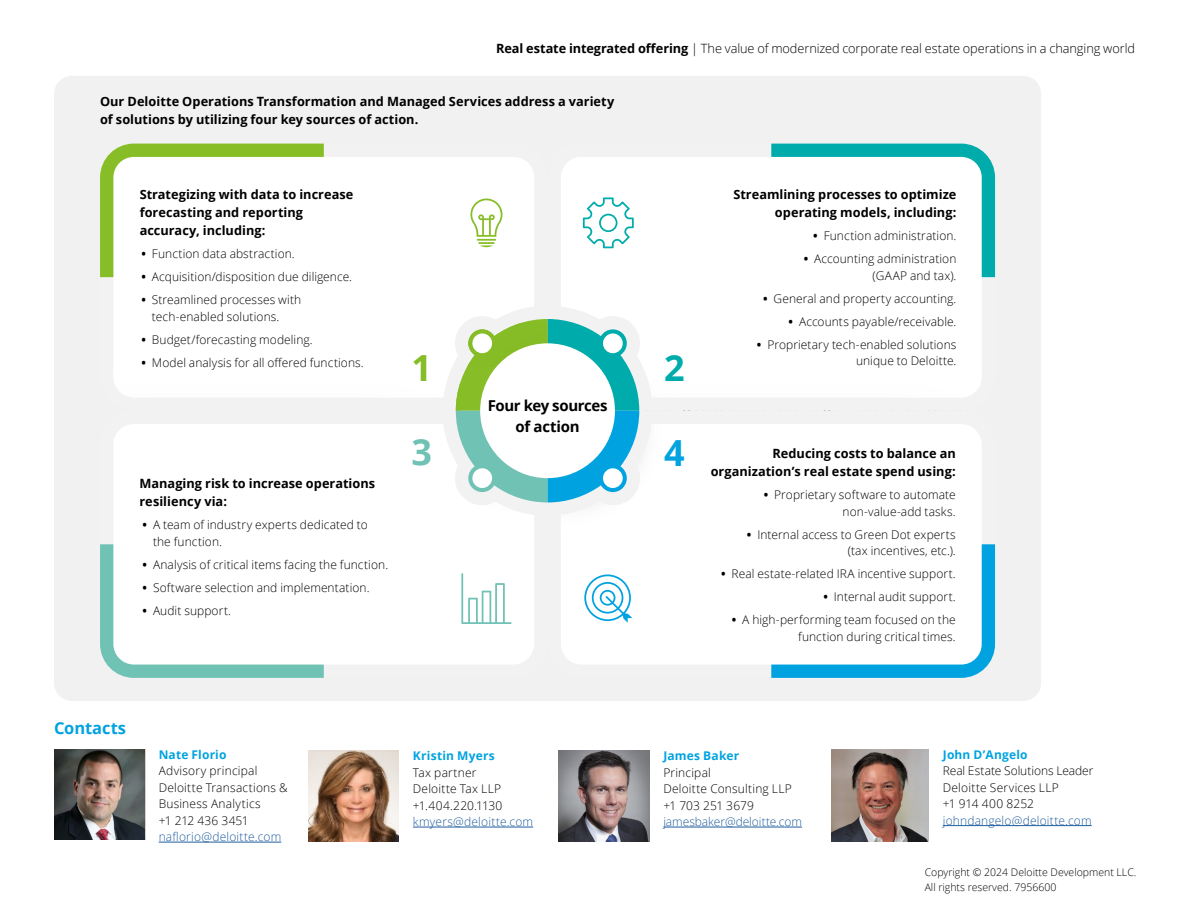
<style>
.page{position:relative;width:1188px;height:918px;background:#fff}
.page>*{position:absolute;margin:0;border:0;box-sizing:border-box;transform-origin:0 0}
.Body_copy__8_5_12pt{font:700 36px "Open Sans";color:#86bc25}
.Body_copy__8_5_12pt-2{font:700 36px "Open Sans";color:#00abab}
.Body_copy__8_5_12pt-3{font:700 36px "Open Sans";color:#6fc2b4}
.Body_copy__8_5_12pt-4{font:700 36px "Open Sans";color:#00a3e0}
.Subhead_A__8_5_12pt{font:700 16.5px "Open Sans";letter-spacing:-.01em;color:#00a3e0}
.Body_copy__8_5_12pt-5{font:700 15px "Open Sans";letter-spacing:-.025em;color:#000}
.Body_copy__8_5_12pt-6{font:700 12.75px/18px "Open Sans";color:#000}
.Subhead_A__8_5_12pt-2{font:700 12.75px/18px "Open Sans";color:#000}
.Cover_subtitle__12_22pt{font:300 12.75px "Open Sans";letter-spacing:-.005em;color:#000}
.Body_copy__8_5_12pt-7{font:300 12px/16.5px "Open Sans";letter-spacing:.005em;color:#000;text-align:right}
.Body_copy__8_5_12pt-8{font:300 12px "Open Sans";letter-spacing:.015em;color:#215e9e}
.Body_copy__8_5_12pt-9{font:700 12px "Open Sans";letter-spacing:.015em;color:#00a3e0}
.Body_copy__8_5_12pt-10{font:300 12px "Open Sans";letter-spacing:-.005em;color:#215e9e}
.Footer_copy{font:300 10.5px/14.2px "Open Sans";color:#000}
.s1{font-weight:700}
</style>
<div class="page">
<div style="left:54px;top:76px;width:987px;height:625px;background:#f1f1f1;border-radius:18px"></div>
<svg style="left:100px;top:144px;width:224px;height:133px;background:#8dbf31"></svg>
<div style="left:113px;top:157px;width:421px;height:210px;background:#fff"></div>
<svg style="left:100px;top:544px;width:224px;height:134px;background:#78c4b8"></svg>
<div style="left:113px;top:367px;width:334px;height:30px;background:#fff"></div>
<div style="left:113px;top:424px;width:421px;height:241px;background:#fff"></div>
<svg style="left:771px;top:144px;width:224px;height:133px;background:#0daeae"></svg>
<div style="left:561px;top:157px;width:421px;height:210px;background:#fff"></div>
<svg style="left:771px;top:544px;width:224px;height:134px;background:#0fa7e1"></svg>
<div style="left:643px;top:367px;width:339px;height:30px;background:#fff"></div>
<div style="left:561px;top:424px;width:421px;height:241px;background:#fff"></div>
<svg style="left:447px;top:319px;width:192px;height:183px"></svg>
<img style="left:631px;top:323px;width:39px;height:44px">
<img style="left:467px;top:323px;width:81px;height:44px">
<img style="left:460px;top:494px;width:55px;height:17px">
<img style="left:561px;top:424px;width:109px;height:110px">
<div style="left:480px;top:343px;width:135px;height:135px;background:#fff;border-radius:50%"></div>
<div style="left:472px;top:333px;width:20px;height:20px;background:#fff;border-radius:50%"></div>
<div style="left:603px;top:333px;width:20px;height:20px;background:#fff;border-radius:50%"></div>
<div style="left:472px;top:468px;width:20px;height:20px;background:#fff;border-radius:50%"></div>
<div style="left:603px;top:468px;width:20px;height:20px;background:#fff;border-radius:50%"></div>
<svg style="left:584px;top:574px;width:48px;height:49px"></svg>
<svg style="left:461px;top:573px;width:51px;height:51px"></svg>
<svg style="left:583px;top:197px;width:51px;height:51px"></svg>
<svg style="left:470px;top:198px;width:33px;height:50px"></svg>
<img style="left:309px;top:751px;width:90px;height:90px">
<hr style="left:413px;top:827px;width:120px;height:1px;background:#215e9e">
<img style="left:559px;top:751px;width:91px;height:90px">
<hr style="left:663px;top:827px;width:139px;height:1px;background:#215e9e">
<img style="left:54px;top:750px;width:91px;height:90px">
<hr style="left:159px;top:842px;width:122px;height:1px;background:#215e9e">
<hr style="left:943px;top:825px;width:149px;height:1px;background:#215e9e">
<img style="left:832px;top:750px;width:96px;height:91px">
<p class="Cover_subtitle__12_22pt" style="left:496px;top:39px;width:640px"><span class="s1">Real estate integrated offering</span> | The value of modernized corporate real estate operations in a changing world</p>
<p class="Subhead_A__8_5_12pt-2" style="left:100px;top:92px;width:516px">Our Deloitte Operations Transformation and Managed Services address a variety of solutions by utilizing four key sources of action.</p>
<p class="Body_copy__8_5_12pt-6" style="left:140px;top:185px;width:215px">Strategizing with data to increase forecasting and reporting accuracy, including:</p>
<p class="Body_copy__8_5_12pt-7" style="left:141px;top:245px;width:155px"><span class="s1">•</span> Function data abstraction.</p>
<p class="Body_copy__8_5_12pt-7" style="left:141px;top:268px;width:212px"><span class="s1">•</span> Acquisition/disposition due diligence.</p>
<p class="Body_copy__8_5_12pt-7" style="left:152px;top:291px;width:151px;text-align:left;text-indent:-10px"><span class="s1">•</span> Streamlined processes with tech-enabled solutions.</p>
<p class="Body_copy__8_5_12pt-7" style="left:141px;top:331px;width:173px"><span class="s1">•</span> Budget/forecasting modeling.</p>
<p class="Body_copy__8_5_12pt-7" style="left:141px;top:354px;width:224px"><span class="s1">•</span> Model analysis for all offered functions.</p>
<p class="Body_copy__8_5_12pt-6" style="left:140px;top:474px;width:237px">Managing risk to increase operations resiliency via:</p>
<p class="Body_copy__8_5_12pt-7" style="left:153px;top:516px;width:216px;text-align:left;text-indent:-10px"><span class="s1">•</span> A team of industry experts dedicated to the function.</p>
<p class="Body_copy__8_5_12pt-7" style="left:143px;top:556px;width:247px"><span class="s1">•</span> Analysis of critical items facing the function.</p>
<p class="Body_copy__8_5_12pt-7" style="left:143px;top:579px;width:229px"><span class="s1">•</span> Software selection and implementation.</p>
<p class="Body_copy__8_5_12pt-7" style="left:143px;top:602px;width:90px"><span class="s1">•</span> Audit support.</p>
<p class="Body_copy__8_5_12pt" style="left:412px;top:342px;width:22px">1</p>
<p class="Body_copy__8_5_12pt-2" style="left:664px;top:342px;width:22px">2</p>
<p class="Body_copy__8_5_12pt-5" style="left:488px;top:395px;width:121px">Four key sources</p>
<p class="Body_copy__8_5_12pt-5" style="left:515px;top:416px;width:66px">of action</p>
<p class="Body_copy__8_5_12pt-3" style="left:412px;top:426px;width:22px">3</p>
<p class="Body_copy__8_5_12pt-4" style="left:664px;top:428px;width:22px">4</p>
<p class="Body_copy__8_5_12pt-6" style="left:733px;top:185px;width:225px;text-align:right">Streamlining processes to optimize operating models, including:</p>
<p class="Body_copy__8_5_12pt-7" style="left:813px;top:227px;width:145px"><span class="s1">•</span> Function administration.</p>
<p class="Body_copy__8_5_12pt-7" style="left:804px;top:250px;width:154px"><span class="s1">•</span> Accounting administration (GAAP and tax).</p>
<p class="Body_copy__8_5_12pt-7" style="left:763px;top:290px;width:195px"><span class="s1">•</span> General and property accounting.</p>
<p class="Body_copy__8_5_12pt-7" style="left:789px;top:313px;width:169px"><span class="s1">•</span> Accounts payable/receivable.</p>
<p class="Body_copy__8_5_12pt-7" style="left:757px;top:336px;width:201px"><span class="s1">•</span> Proprietary tech-enabled solutions unique to Deloitte.</p>
<p class="Body_copy__8_5_12pt-6" style="left:711px;top:444px;width:247px;text-align:right">Reducing costs to balance an organization’s real estate spend using:</p>
<p class="Body_copy__8_5_12pt-7" style="left:764px;top:486px;width:194px"><span class="s1">•</span> Proprietary software to automate non-value-add tasks.</p>
<p class="Body_copy__8_5_12pt-7" style="left:747px;top:526px;width:210px"><span class="s1">•</span> Internal access to Green Dot experts (tax incentives, etc.).</p>
<p class="Body_copy__8_5_12pt-7" style="left:721px;top:565px;width:236px"><span class="s1">•</span> Real estate-related IRA incentive support.</p>
<p class="Body_copy__8_5_12pt-7" style="left:823px;top:588px;width:134px"><span class="s1">•</span> Internal audit support.</p>
<p class="Body_copy__8_5_12pt-7" style="left:732px;top:611px;width:226px"><span class="s1">•</span> A high-performing team focused on the function during critical times.</p>
<p class="Subhead_A__8_5_12pt" style="left:54px;top:717px;width:73px">Contacts</p>
<p class="Body_copy__8_5_12pt-9" style="left:159px;top:746px;width:69px">Nate Florio</p>
<p class="Body_copy__8_5_12pt-7" style="left:159px;top:762px;width:100px">Advisory principal</p>
<p class="Body_copy__8_5_12pt-7" style="left:159px;top:779px;width:131px;text-align:left">Deloitte Transactions &amp;<br>Business Analytics</p>
<p class="Body_copy__8_5_12pt-7" style="left:159px;top:812px;width:92px">+1 212 436 3451</p>
<p class="Body_copy__8_5_12pt-8" style="left:159px;top:829px;width:124px">naflorio@deloitte.com</p>
<p class="Body_copy__8_5_12pt-9" style="left:413px;top:747px;width:83px">Kristin Myers</p>
<p class="Body_copy__8_5_12pt-7" style="left:413px;top:764px;width:65px">Tax partner</p>
<p class="Body_copy__8_5_12pt-7" style="left:413px;top:780px;width:90px">Deloitte Tax LLP</p>
<p class="Body_copy__8_5_12pt-7" style="left:413px;top:797px;width:91px">+1.404.220.1130</p>
<p class="Body_copy__8_5_12pt-8" style="left:413px;top:814px;width:122px">kmyers@deloitte.com</p>
<p class="Body_copy__8_5_12pt-9" style="left:663px;top:747px;width:77px">James Baker</p>
<p class="Body_copy__8_5_12pt-7" style="left:663px;top:764px;width:49px">Principal</p>
<p class="Body_copy__8_5_12pt-7" style="left:663px;top:780px;width:130px">Deloitte Consulting LLP</p>
<p class="Body_copy__8_5_12pt-7" style="left:663px;top:797px;width:92px">+1 703 251 3679</p>
<p class="Body_copy__8_5_12pt-10" style="left:663px;top:814px;width:140px">jamesbaker@deloitte.com</p>
<p class="Body_copy__8_5_12pt-9" style="left:943px;top:746px;width:86px">John D’Angelo</p>
<p class="Body_copy__8_5_12pt-7" style="left:943px;top:762px;width:152px">Real Estate Solutions Leader</p>
<p class="Body_copy__8_5_12pt-7" style="left:943px;top:779px;width:117px">Deloitte Services LLP</p>
<p class="Body_copy__8_5_12pt-7" style="left:943px;top:795px;width:93px">+1 914 400 8252</p>
<p class="Body_copy__8_5_12pt-8" style="left:943px;top:812px;width:150px">johndangelo@deloitte.com</p>
<p class="Footer_copy" style="left:925px;top:865px;width:213px">Copyright © 2024 Deloitte Development LLC.<br>All rights reserved. 7956600</p>
</div>
